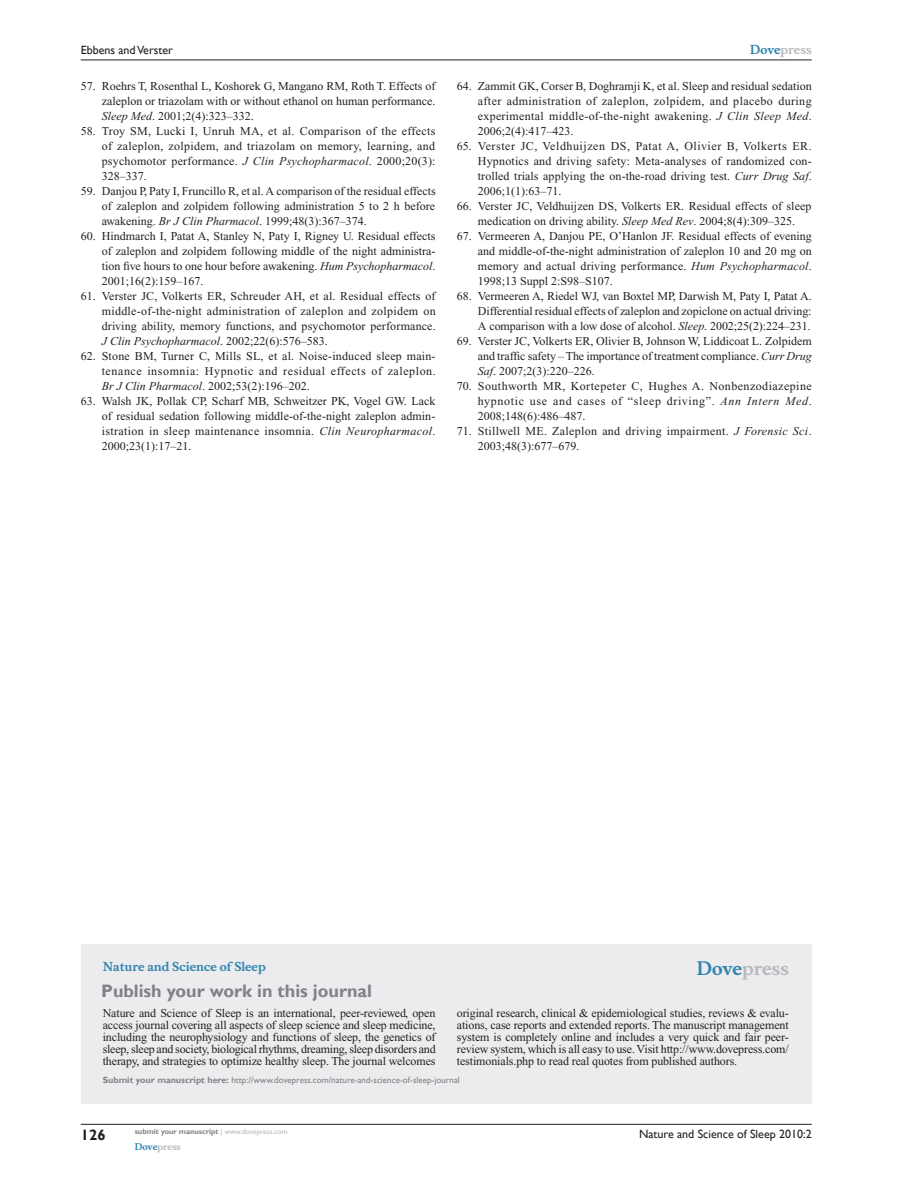
<style>
.page{position:relative;width:918px;height:1188px;background:#fff}
.page>*{position:absolute;margin:0;border:0;box-sizing:border-box;transform-origin:0 0}
.t1{font:700 18px "Gill Sans";color:#808285}
.t2{font:700 18px "Musee";color:#b8b9bc}
.t3{font:700 15px "Gill Sans";color:#231f20}
.t4{font:12px/15px "Times New Roman";letter-spacing:.005em;color:#231f20;text-align:justify}
.t5{font:12px/15px "Times New Roman";letter-spacing:.025em;color:#231f20}
.t6{font:12px "Gill Sans";color:#231f20}
.t7{font:700 12px "Musee";color:#3485ae}
.t8{font:700 12px "Musee";color:#b8b9bc}
.t9{font:9px "Gill Sans";color:#808285}
.t10{font:700 9px "Musee";color:#b8b9bc}
.t11{font:700 7.5px "Gill Sans";color:#808285}
.s1{font-style:italic}
.s2{color:#3485ae}
.s3{font-weight:700}
.s4{font-weight:400;color:#b8b9bc}
</style>
<div class="page">
<div style="left:81px;top:944px;width:731px;height:159px;background:#ececee"></div>
<hr style="left:81px;top:1124px;width:731px;height:1px;background:#231f20">
<hr style="left:81px;top:60px;width:731px;height:1px;background:#231f20">
<p class="t6" style="left:81px;top:43px;width:94px">Ebbens and Verster</p>
<p class="t4" style="left:102px;top:79px;width:335px;text-indent:-21px">57. Roehrs T, Rosenthal L, Koshorek G, Mangano RM, Roth T. Effects of zaleplon or triazolam with or without ethanol on human performance.<br><span class="s1">Sleep Med</span>. 2001;2(4):323–332.</p>
<p class="t4" style="left:102px;top:124px;width:335px;text-indent:-21px">58. Troy SM, Lucki I, Unruh MA, et al. Comparison of the effects of zaleplon, zolpidem, and triazolam on memory, learning, and psychomotor performance. <span class="s1">J Clin Psychopharmacol</span>. 2000;20(3):<br>328–337.</p>
<p class="t4" style="left:102px;top:184px;width:335px;text-indent:-21px">59. Danjou P, Paty I, Fruncillo R, et al. A comparison of the residual effects of zaleplon and zolpidem following administration 5 to 2 h before awakening. <span class="s1">Br J Clin Pharmacol</span>. 1999;48(3):367–374.</p>
<p class="t4" style="left:102px;top:229px;width:335px;text-indent:-21px">60. Hindmarch I, Patat A, Stanley N, Paty I, Rigney U. Residual effects of zaleplon and zolpidem following middle of the night administra&shy;tion five hours to one hour before awakening. <span class="s1">Hum Psychopharmacol</span>.<br>2001;16(2):159–167.</p>
<p class="t4" style="left:102px;top:289px;width:335px;text-indent:-21px">61. Verster JC, Volkerts ER, Schreuder AH, et al. Residual effects of middle-of-the-night administration of zaleplon and zolpidem on driving ability, memory functions, and psychomotor performance.<br><span class="s1">J Clin Psychopharmacol</span>. 2002;22(6):576–583.</p>
<p class="t4" style="left:102px;top:349px;width:336px;text-indent:-21px">62. Stone BM, Turner C, Mills SL, et al. Noise-induced sleep main&shy;tenance insomnia: Hypnotic and residual effects of zaleplon.<br><span class="s1">Br J Clin Pharmacol</span>. 2002;53(2):196–202.</p>
<p class="t4" style="left:102px;top:394px;width:335px;text-indent:-21px">63. Walsh JK, Pollak CP, Scharf MB, Schweitzer PK, Vogel GW. Lack of residual sedation following middle-of-the-night zaleplon admin&shy;istration in sleep maintenance insomnia. <span class="s1">Clin Neuropharmacol</span>.<br>2000;23(1):17–21.</p>
<p class="t8" style="left:750px;top:43px;width:63px"><span class="s2">Dove</span>press</p>
<p class="t4" style="left:478px;top:79px;width:335px;text-indent:-21px">64. Zammit GK, Corser B, Doghramji K, et al. Sleep and residual sedation after administration of zaleplon, zolpidem, and placebo during experimental middle-of-the-night awakening. <span class="s1">J Clin Sleep Med</span>.<br>2006;2(4):417–423.</p>
<p class="t4" style="left:478px;top:139px;width:335px;text-indent:-21px">65. Verster JC, Veldhuijzen DS, Patat A, Olivier B, Volkerts ER.<br>Hypnotics and driving safety: Meta-analyses of randomized con&shy;trolled trials applying the on-the-road driving test. <span class="s1">Curr Drug Saf</span>.<br>2006;1(1):63–71.</p>
<p class="t4" style="left:457px;top:199px;width:356px;text-align:center">66. Verster JC, Veldhuijzen DS, Volkerts ER. Residual effects of sleep medication on driving ability. <span class="s1">Sleep Med Rev</span>. 2004;8(4):309–325.</p>
<p class="t4" style="left:478px;top:229px;width:335px;text-indent:-21px">67. Vermeeren A, Danjou PE, O’Hanlon JF. Residual effects of evening and middle-of-the-night administration of zaleplon 10 and 20 mg on memory and actual driving performance. <span class="s1">Hum Psychopharmacol</span>.<br>1998;13 Suppl 2:S98–S107.</p>
<p class="t4" style="left:478px;top:289px;width:335px;text-indent:-21px">68. Vermeeren A, Riedel WJ, van Boxtel MP, Darwish M, Paty I, Patat A.<br>Differential residual effects of zaleplon and zopiclone on actual driving:<br>A comparison with a low dose of alcohol. <span class="s1">Sleep</span>. 2002;25(2):224–231.</p>
<p class="t4" style="left:478px;top:334px;width:335px;text-indent:-21px">69. Verster JC, Volkerts ER, Olivier B, Johnson W, Liddicoat L. Zolpidem and traffic safety – The importance of treatment compliance. <span class="s1">Curr Drug Saf</span>. 2007;2(3):220–226.</p>
<p class="t4" style="left:478px;top:379px;width:335px;text-indent:-21px">70. Southworth MR, Kortepeter C, Hughes A. Nonbenzodiazepine hypnotic use and cases of “sleep driving”. <span class="s1">Ann Intern Med</span>.<br>2008;148(6):486–487.</p>
<p class="t5" style="left:478px;top:424px;width:335px;text-indent:-21px">71. Stillwell ME. Zaleplon and driving impairment. <span class="s1">J Forensic Sci</span>.<br>2003;48(3):677–679.</p>
<p class="t7" style="left:103px;top:959px;width:164px">Nature and Science of Sleep</p>
<h1 class="t1" style="left:101px;top:980px;width:272px">Publish your work in this journal</h1>
<h1 class="t2" style="left:697px;top:958px;width:94px"><span class="s2">Dove</span>press</h1>
<p class="t4" style="left:103px;top:1007px;width:334px;line-height:12px">Nature and Science of Sleep is an international, peer-reviewed, open access journal covering all aspects of sleep science and sleep medicine, including the neurophysiology and functions of sleep, the genetics of sleep, sleep and society, biological rhythms, dreaming, sleep disorders and therapy, and strategies to optimize healthy sleep. The journal welcomes</p>
<p class="t4" style="left:457px;top:1007px;width:333px;line-height:12px">original research, clinical &amp; epidemiological studies, reviews &amp; evalu&shy;ations, case reports and extended reports. The manuscript management system is completely online and includes a very quick and fair peer&shy;review system, which is all easy to use. Visit http://www.dovepress.com/ testimonials.php to read real quotes from published authors.</p>
<p class="t9" style="left:103px;top:1075px;width:359px"><span class="s3">Submit your manuscript here:</span> http://www.dovepress.com/nature-and-science-of-sleep-journal</p>
<p class="t3" style="left:81px;top:1126px;width:26px">126</p>
<p class="t11" style="left:135px;top:1127px;width:154px">submit your manuscript <span class="s4">| www.dovepress.com</span></p>
<p class="t10" style="left:135px;top:1141px;width:48px"><span class="s2">Dove</span>press</p>
<p class="t6" style="left:639px;top:1127px;width:174px">Nature and Science of Sleep 2010:2</p>
</div>
